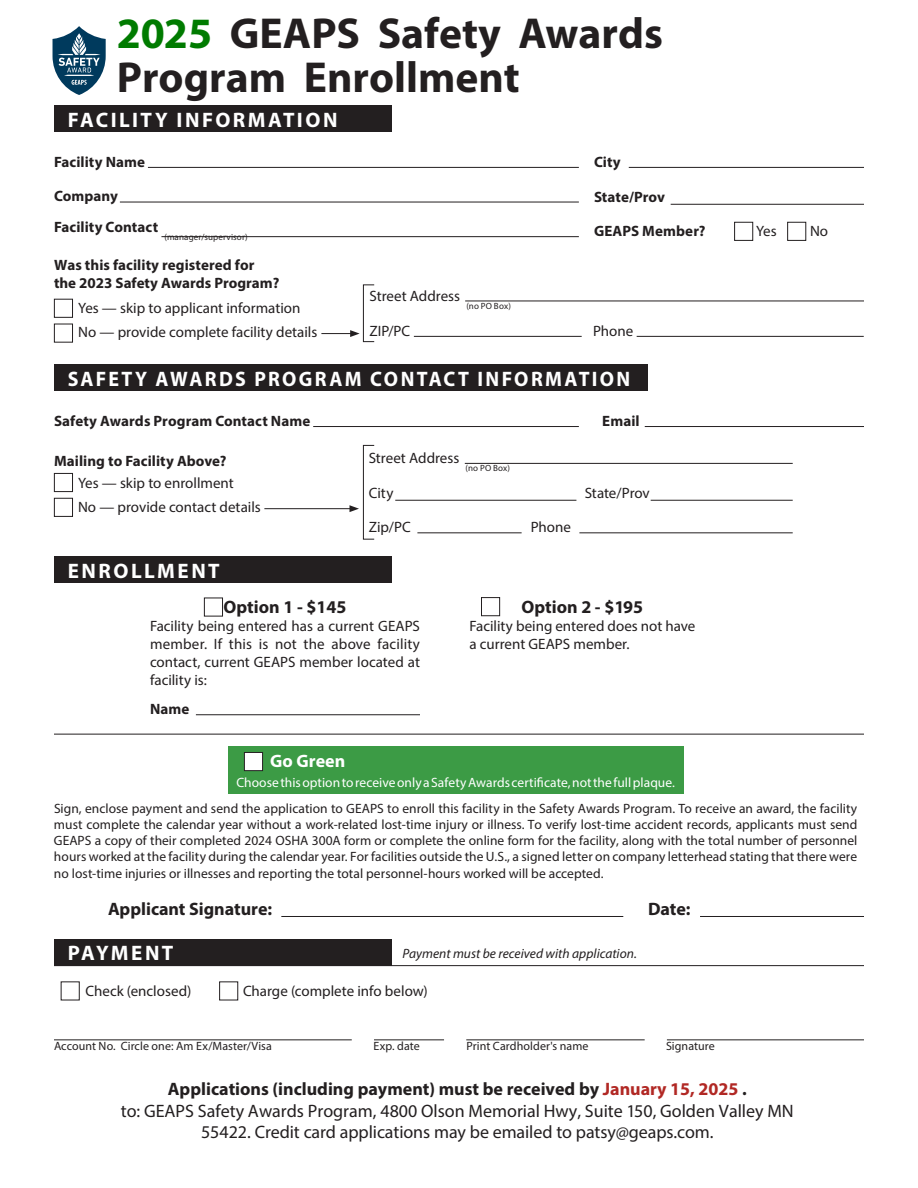
<style>
.page{position:relative;width:918px;height:1188px;background:#fff}
.page>*{position:absolute;margin:0;border:0;box-sizing:border-box;transform-origin:0 0}
.t1{font:700 43.5px/43.5px "Myriad Pro";color:#231f20}
.t2{font:700 21px "Myriad Pro";letter-spacing:.115em;color:#fff;scale:.95 1}
.t3{font:700 21px "Myriad Pro";letter-spacing:.115em;color:#fff}
.t4{font:18px/21.8px "Myriad Pro";color:#231f20;text-align:center}
.t5{font:700 18px "Myriad Pro";color:#231f20}
.t6{font:700 18px "Myriad Pro";letter-spacing:.005em;color:#fff}
.t7{font:15px/18px "Myriad Pro";color:#231f20}
.t8{font:700 15px/30.9px "Myriad Pro";letter-spacing:.005em;color:#231f20}
.t9{font:13.5px/16.2px "Myriad Pro";letter-spacing:.005em;color:#231f20;text-align:justify}
.t10{font:13.5px "Myriad Pro";letter-spacing:.005em;color:#fff}
.t11{font:italic 13.5px "Myriad Pro";color:#231f20}
.t12{font:12px "Myriad Pro";letter-spacing:.005em;color:#231f20}
.t13{font:9px "Myriad Pro";letter-spacing:.02em;color:#231f20}
.s1{color:#007b00}
.s2{font-weight:700}
.s3{font-weight:700;color:#b12824}
</style>
<div class="page">
<div style="left:229px;top:746px;width:455px;height:48px;background:#3c9b45"></div>
<div style="left:204px;top:598px;width:19px;height:18px;border:1px solid #231f20"></div>
<div style="left:54px;top:473px;width:19px;height:19px;border:1px solid #231f20"></div>
<div style="left:54px;top:299px;width:19px;height:19px;border:1px solid #231f20"></div>
<div style="left:54px;top:498px;width:19px;height:19px;border:1px solid #231f20"></div>
<div style="left:54px;top:324px;width:19px;height:19px;border:1px solid #231f20"></div>
<div style="left:734px;top:222px;width:19px;height:19px;border:1px solid #231f20"></div>
<div style="left:787px;top:222px;width:19px;height:19px;border:1px solid #231f20"></div>
<div style="left:481px;top:597px;width:19px;height:19px;border:1px solid #231f20"></div>
<div style="left:219px;top:981px;width:19px;height:19px;border:1px solid #231f20"></div>
<hr style="left:700px;top:916px;width:164px;height:1px;background:#231f20">
<hr style="left:281px;top:916px;width:342px;height:1px;background:#231f20">
<div style="left:244px;top:752px;width:19px;height:19px;background:#fff"></div>
<div style="left:244px;top:752px;width:19px;height:19px;border:1px solid #231f20"></div>
<hr style="left:54px;top:1039px;width:298px;height:1px;background:#231f20">
<hr style="left:374px;top:1039px;width:70px;height:1px;background:#231f20">
<hr style="left:466px;top:1039px;width:179px;height:1px;background:#231f20">
<hr style="left:667px;top:1039px;width:197px;height:1px;background:#231f20">
<hr style="left:54px;top:734px;width:810px;height:1px;background:#231f20">
<hr style="left:54px;top:965px;width:810px;height:1px;background:#231f20">
<hr style="left:148px;top:167px;width:431px;height:1px;background:#231f20">
<hr style="left:629px;top:167px;width:235px;height:1px;background:#231f20">
<hr style="left:120px;top:202px;width:459px;height:1px;background:#231f20">
<hr style="left:161px;top:236px;width:418px;height:1px;background:#231f20">
<hr style="left:671px;top:204px;width:193px;height:1px;background:#231f20">
<hr style="left:313px;top:426px;width:266px;height:1px;background:#231f20">
<hr style="left:645px;top:426px;width:219px;height:1px;background:#231f20">
<hr style="left:196px;top:714px;width:224px;height:1px;background:#231f20">
<hr style="left:465px;top:301px;width:399px;height:1px;background:#231f20">
<hr style="left:414px;top:336px;width:168px;height:1px;background:#231f20">
<hr style="left:637px;top:336px;width:227px;height:1px;background:#231f20">
<hr style="left:465px;top:463px;width:328px;height:1px;background:#231f20">
<hr style="left:651px;top:500px;width:142px;height:1px;background:#231f20">
<hr style="left:579px;top:532px;width:214px;height:1px;background:#231f20">
<hr style="left:417px;top:532px;width:105px;height:1px;background:#231f20">
<hr style="left:395px;top:500px;width:181px;height:1px;background:#231f20">
<div style="left:363px;top:284px;width:12px;height:58px;border:1px solid #231f20"></div>
<div style="left:363px;top:445px;width:12px;height:95px;border:1px solid #231f20"></div>
<hr style="left:321px;top:333px;width:32px;height:1px;background:#231f20">
<svg style="left:350px;top:330px;width:10px;height:7px"></svg>
<hr style="left:264px;top:508px;width:88px;height:1px;background:#231f20">
<svg style="left:350px;top:505px;width:9px;height:7px"></svg>
<div style="left:54px;top:105px;width:338px;height:27px;background:#231f20"></div>
<div style="left:54px;top:364px;width:594px;height:27px;background:#231f20"></div>
<div style="left:54px;top:556px;width:338px;height:27px;background:#231f20"></div>
<div style="left:54px;top:939px;width:338px;height:27px;background:#231f20"></div>
<svg style="left:53px;top:26px;width:53px;height:69px"></svg>
<p class="t1" style="left:117px;top:10px;width:548px"><span class="s1">2025</span> GEAPS Safety Awards<br>Program Enrollment</p>
<p class="t3" style="left:68px;top:106px;width:271px">FACILITY INFORMATION</p>
<p class="t8" style="left:54px;top:146px;width:93px">Facility Name</p>
<p class="t8" style="left:54px;top:180px;width:106px">Company<br>Facility Contact</p>
<p class="t13" style="left:165px;top:231px;width:85px">(manager/supervisor)</p>
<p class="t8" style="left:54px;top:256px;width:227px;line-height:18px">Was this facility registered for the 2023 Safety Awards Program?</p>
<p class="t7" style="left:78px;top:299px;width:224px">Yes — skip to applicant information</p>
<p class="t7" style="left:78px;top:323px;width:241px">No — provide complete facility details</p>
<p class="t7" style="left:370px;top:287px;width:92px">Street Address</p>
<p class="t13" style="left:466px;top:300px;width:46px">(no PO Box)</p>
<p class="t8" style="left:594px;top:146px;width:28px">City</p>
<p class="t8" style="left:594px;top:181px;width:73px">State/Prov</p>
<p class="t8" style="left:594px;top:215px;width:113px">GEAPS Member?</p>
<p class="t7" style="left:756px;top:222px;width:22px">Yes</p>
<p class="t7" style="left:810px;top:222px;width:20px">No</p>
<p class="t7" style="left:370px;top:322px;width:42px">ZIP/PC</p>
<p class="t7" style="left:593px;top:322px;width:42px">Phone</p>
<p class="t2" style="left:68px;top:365px;width:594px">SAFETY AWARDS PROGRAM CONTACT INFORMATION</p>
<p class="t8" style="left:54px;top:405px;width:258px">Safety Awards Program Contact Name</p>
<p class="t8" style="left:602px;top:405px;width:39px">Email</p>
<p class="t8" style="left:54px;top:445px;width:174px">Mailing to Facility Above?</p>
<p class="t7" style="left:78px;top:474px;width:157px">Yes — skip to enrollment</p>
<p class="t7" style="left:78px;top:498px;width:184px">No — provide contact details</p>
<p class="t3" style="left:68px;top:557px;width:154px">ENROLLMENT</p>
<p class="t7" style="left:369px;top:449px;width:92px">Street Address</p>
<p class="t13" style="left:466px;top:462px;width:46px">(no PO Box)</p>
<p class="t7" style="left:369px;top:484px;width:26px">City</p>
<p class="t7" style="left:585px;top:484px;width:67px">State/Prov</p>
<p class="t7" style="left:369px;top:518px;width:43px">Zip/PC</p>
<p class="t7" style="left:531px;top:518px;width:42px">Phone</p>
<p class="t5" style="left:224px;top:596px;width:124px">Option 1 - $145</p>
<p class="t7" style="left:150px;top:617px;width:272px;text-align:justify">Facility being entered has a current GEAPS member. If this is not the above facility contact, current GEAPS member located at facility is:</p>
<p class="t8" style="left:150px;top:693px;width:41px">Name</p>
<p class="t5" style="left:522px;top:595px;width:123px">Option 2 - $195</p>
<p class="t7" style="left:470px;top:617px;width:227px">Facility being entered does not have a current GEAPS member.</p>
<p class="t6" style="left:270px;top:750px;width:77px">Go Green</p>
<p class="t10" style="left:236px;top:774px;width:440px">Choose this option to receive only a Safety Awards certificate, not the full plaque.</p>
<p class="t9" style="left:54px;top:800px;width:805px">Sign, enclose payment and send the application to GEAPS to enroll this facility in the Safety Awards Program. To receive an award, the facility must complete the calendar year without a work-related lost-time injury or illness. To verify lost-time accident records, applicants must send GEAPS a copy of their completed 2024 OSHA 300A form or complete the online form for the facility, along with the total number of personnel hours worked at the facility during the calendar year. For facilities outside the U.S., a signed letter on company letterhead stating that there were no lost-time injuries or illnesses and reporting the total personnel-hours worked will be accepted.</p>
<p class="t5" style="left:108px;top:898px;width:166px">Applicant Signature:</p>
<p class="t5" style="left:648px;top:898px;width:44px">Date:</p>
<p class="t3" style="left:68px;top:940px;width:107px">PAYMENT</p>
<p class="t11" style="left:402px;top:945px;width:236px">Payment must be received with application.</p>
<p class="t7" style="left:86px;top:982px;width:107px">Check (enclosed)</p>
<p class="t7" style="left:243px;top:982px;width:186px">Charge (complete info below)</p>
<p class="t12" style="left:54px;top:1038px;width:219px">Account No. Circle one: Am Ex/Master/Visa</p>
<p class="t12" style="left:374px;top:1038px;width:48px">Exp. date</p>
<p class="t12" style="left:466px;top:1038px;width:124px">Print Cardholder's name</p>
<p class="t12" style="left:666px;top:1038px;width:50px">Signature</p>
<p class="t4" style="left:121px;top:1078px;width:675px"><span class="s2">Applications (including payment) must be received by</span> <span class="s3">January 15, 2025</span> <span class="s2">.<br></span>to: GEAPS Safety Awards Program, 4800 Olson Memorial Hwy, Suite 150, Golden Valley MN<br>55422. Credit card applications may be emailed to patsy@geaps.com.</p>
</div>
